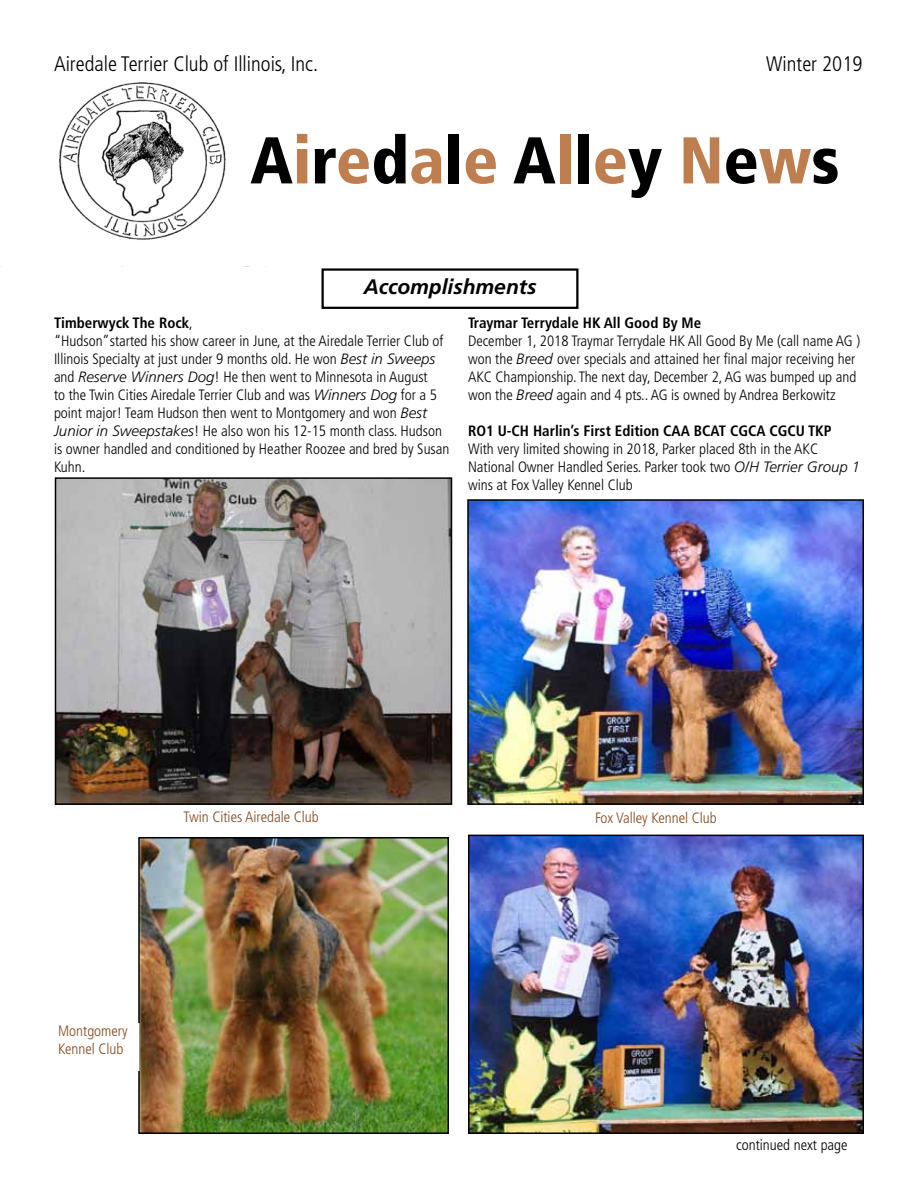
<style>
.page{position:relative;width:918px;height:1188px;background:#fff}
.page>*{position:absolute;margin:0;border:0;box-sizing:border-box;transform-origin:0 0}
.t1{font:900 condensed 66px "Frutiger";color:#000}
.t2{font:300 condensed 21px "Frutiger";color:#000}
.t3{font:italic 700 21px "Frutiger";color:#000}
.t4{font:300 condensed 15px/18px "Frutiger";color:#000}
.t5{font:700 condensed 15px "Frutiger";color:#000}
.t6{font:300 condensed 15px/18px "Frutiger";color:#82491f}
.s1{color:#be7e50}
.s2{font-weight:700}
.s3{font-style:italic;font-stretch:normal}
</style>
<div class="page">
<img style="left:59px;top:82px;width:167px;height:158px">
<div style="left:321px;top:268px;width:257px;height:41px;border:2px solid #000"></div>
<img style="left:141px;top:840px;width:305px;height:291px">
<div style="left:138px;top:837px;width:311px;height:297px;border:2px solid #000"></div>
<img style="left:58px;top:480px;width:391px;height:322px">
<div style="left:55px;top:477px;width:397px;height:328px;border:2px solid #000"></div>
<img style="left:470px;top:502px;width:391px;height:300px">
<div style="left:467px;top:499px;width:397px;height:306px;border:2px solid #000"></div>
<img style="left:471px;top:838px;width:390px;height:293px">
<div style="left:468px;top:835px;width:396px;height:299px;border:2px solid #000"></div>
<h2 class="t2" style="left:54px;top:51px;width:266px">Airedale Terrier Club of Illinois, Inc.</h2>
<h2 class="t2" style="left:766px;top:51px;width:98px">Winter 2019</h2>
<h1 class="t1" style="left:250px;top:121px;width:591px">A<span class="s1">i</span>r<span class="s1">e</span>d<span class="s1">a</span>l<span class="s1">e</span> A<span class="s1">l</span>l<span class="s1">e</span>y <span class="s1">N</span>e<span class="s1">w</span>s</h1>
<h2 class="t3" style="left:364px;top:274px;width:174px">Accomplishments</h2>
<p class="t4" style="left:54px;top:314px;width:397px"><span class="s2">Timberwyck The Rock</span>,<br>“Hudson”started his show career in June, at the Airedale Terrier Club of Illinois Specialty at just under 9 months old. He won <span class="s3">Best in Sweeps </span>and <span class="s3">Reserve Winners Dog</span>! He then went to Minnesota in August<br>to the Twin Cities Airedale Terrier Club and was <span class="s3">Winners Dog</span> for a 5 point major! Team Hudson then went to Montgomery and won <span class="s3">Best Junior in Sweepstakes</span>! He also won his 12-15 month class. Hudson is owner handled and conditioned by Heather Roozee and bred by Susan Kuhn.</p>
<p class="t5" style="left:468px;top:314px;width:235px">Traymar Terrydale HK All Good By Me</p>
<p class="t4" style="left:468px;top:332px;width:394px">December 1, 2018 Traymar Terrydale HK All Good By Me (call name AG ) won the <span class="s3">Breed</span> over specials and attained her final major receiving her AKC Championship. The next day, December 2, AG was bumped up and won the <span class="s3">Breed</span> again and 4 pts.. AG is owned by Andrea Berkowitz</p>
<p class="t5" style="left:468px;top:422px;width:365px">RO1 U-CH Harlin’s First Edition CAA BCAT CGCA CGCU TKP</p>
<p class="t4" style="left:468px;top:440px;width:394px">With very limited showing in 2018, Parker placed 8th in the AKC<br>National Owner Handled Series. Parker took two <span class="s3">O/H Terrier Group 1 </span>wins at Fox Valley Kennel Club</p>
<p class="t6" style="left:183px;top:808px;width:137px">Twin Cities Airedale Club</p>
<p class="t6" style="left:58px;top:1022px;width:71px">Montgomery<br>Kennel Club</p>
<p class="t6" style="left:595px;top:809px;width:123px">Fox Valley Kennel Club</p>
<p class="t4" style="left:736px;top:1136px;width:113px">continued next page</p>
</div>
